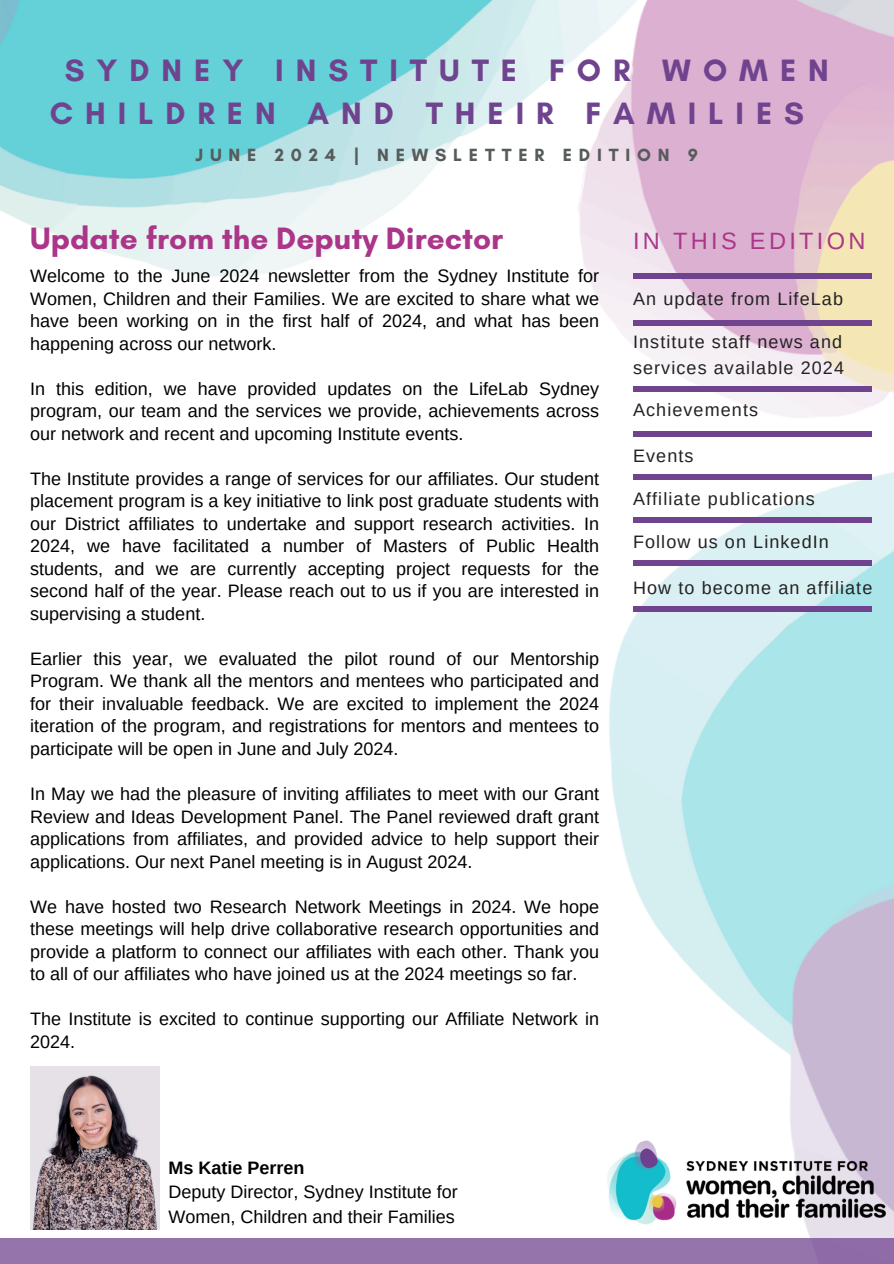
<style>
.page{position:relative;width:894px;height:1264px;background:#fff}
.page>*{position:absolute;margin:0;border:0;box-sizing:border-box;transform-origin:0 0}
.t1{font:700 31.5px/43.8px "Glacial Indifference";letter-spacing:.38em;color:#70438f}
.t2{font:700 31.5px "Glacial Indifference";color:#ab3689}
.t3{font:23.55px "Arimo";letter-spacing:.14em;color:#ab3689}
.t4{font:18px/22.5px "Arimo";color:#000;text-align:justify}
.t5{font:18px/25.8px "Arimo";letter-spacing:.06em;color:#222}
.t6{font:700 18px "Glacial Indifference";letter-spacing:.38em;color:#565b5b}
.t7{font:700 18px "Arimo";color:#000}
</style>
<div class="page">
<img style="left:609px;top:269px;width:284px;height:969px">
<img style="left:607px;top:1126px;width:281px;height:104px">
<img style="left:0;top:0;width:810px;height:485px">
<img style="left:294px;top:0;width:599px;height:269px">
<div style="left:0;top:1238px;width:893px;height:25px;background:#9574ac"></div>
<div style="left:633px;top:273px;width:238px;height:6px;background:#70438f"></div>
<div style="left:633px;top:320px;width:238px;height:5px;background:#70438f"></div>
<div style="left:633px;top:431px;width:238px;height:6px;background:#70438f"></div>
<div style="left:633px;top:386px;width:238px;height:5px;background:#70438f"></div>
<div style="left:633px;top:474px;width:238px;height:5px;background:#70438f"></div>
<img style="left:30px;top:1066px;width:130px;height:163px">
<div style="left:633px;top:516px;width:238px;height:6px;background:#70438f"></div>
<div style="left:633px;top:560px;width:238px;height:6px;background:#70438f"></div>
<div style="left:633px;top:606px;width:238px;height:5px;background:#70438f"></div>
<p class="t1" style="left:50px;top:48px;width:780px;text-indent:15px">SYDNEY INSTITUTE FOR WOMEN<br>CHILDREN AND THEIR FAMILIES</p>
<p class="t6" style="left:195px;top:144px;width:504px">JUNE 2024 | NEWSLETTER EDITION 9</p>
<p class="t2" style="left:30px;top:219px;width:474px">Update from the Deputy Director</p>
<p class="t3" style="left:633px;top:228px;width:234px">IN THIS EDITION</p>
<h2 class="t4" style="left:30px;top:265px;width:570px">Welcome to the June 2024 newsletter from the Sydney Institute for Women, Children and their Families. We are excited to share what we have been working on in the first half of 2024, and what has been happening across our network.</h2>
<p class="t4" style="left:30px;top:377px;width:570px">In this edition, we have provided updates on the LifeLab Sydney program, our team and the services we provide, achievements across our network and recent and upcoming Institute events.</p>
<h3 class="t4" style="left:30px;top:467px;width:570px">The Institute provides a range of services for our affiliates. Our student placement program is a key initiative to link post graduate students with our District affiliates to undertake and support research activities. In 2024, we have facilitated a number of Masters of Public Health students, and we are currently accepting project requests for the second half of the year. Please reach out to us if you are interested in supervising a student.</h3>
<p class="t4" style="left:30px;top:647px;width:570px">Earlier this year, we evaluated the pilot round of our Mentorship Program. We thank all the mentors and mentees who participated and for their invaluable feedback. We are excited to implement the 2024 iteration of the program, and registrations for mentors and mentees to participate will be open in June and July 2024.</p>
<p class="t4" style="left:30px;top:782px;width:570px">In May we had the pleasure of inviting affiliates to meet with our Grant Review and Ideas Development Panel. The Panel reviewed draft grant applications from affiliates, and provided advice to help support their applications. Our next Panel meeting is in August 2024.</p>
<p class="t4" style="left:30px;top:895px;width:570px">We have hosted two Research Network Meetings in 2024. We hope these meetings will help drive collaborative research opportunities and provide a platform to connect our affiliates with each other. Thank you to all of our affiliates who have joined us at the 2024 meetings so far.</p>
<p class="t4" style="left:30px;top:1007px;width:570px">The Institute is excited to continue supporting our Affiliate Network in<br>2024.</p>
<p class="t5" style="left:633px;top:285px;width:211px">An update from LifeLab</p>
<p class="t5" style="left:633px;top:329px;width:212px">Institute staff news and services available 2024</p>
<p class="t5" style="left:633px;top:397px;width:126px">Achievements</p>
<p class="t5" style="left:633px;top:442px;width:62px">Events</p>
<p class="t5" style="left:633px;top:485px;width:183px">Affiliate publications</p>
<p class="t5" style="left:633px;top:529px;width:197px">Follow us on LinkedIn</p>
<p class="t5" style="left:633px;top:574px;width:241px">How to become an affiliate</p>
<h1 class="t7" style="left:168px;top:1157px;width:137px">Ms Katie Perren</h1>
<h4 class="t4" style="left:168px;top:1179px;width:290px;line-height:24.8px">Deputy Director, Sydney Institute for<br>Women, Children and their Families</h4>
</div>
